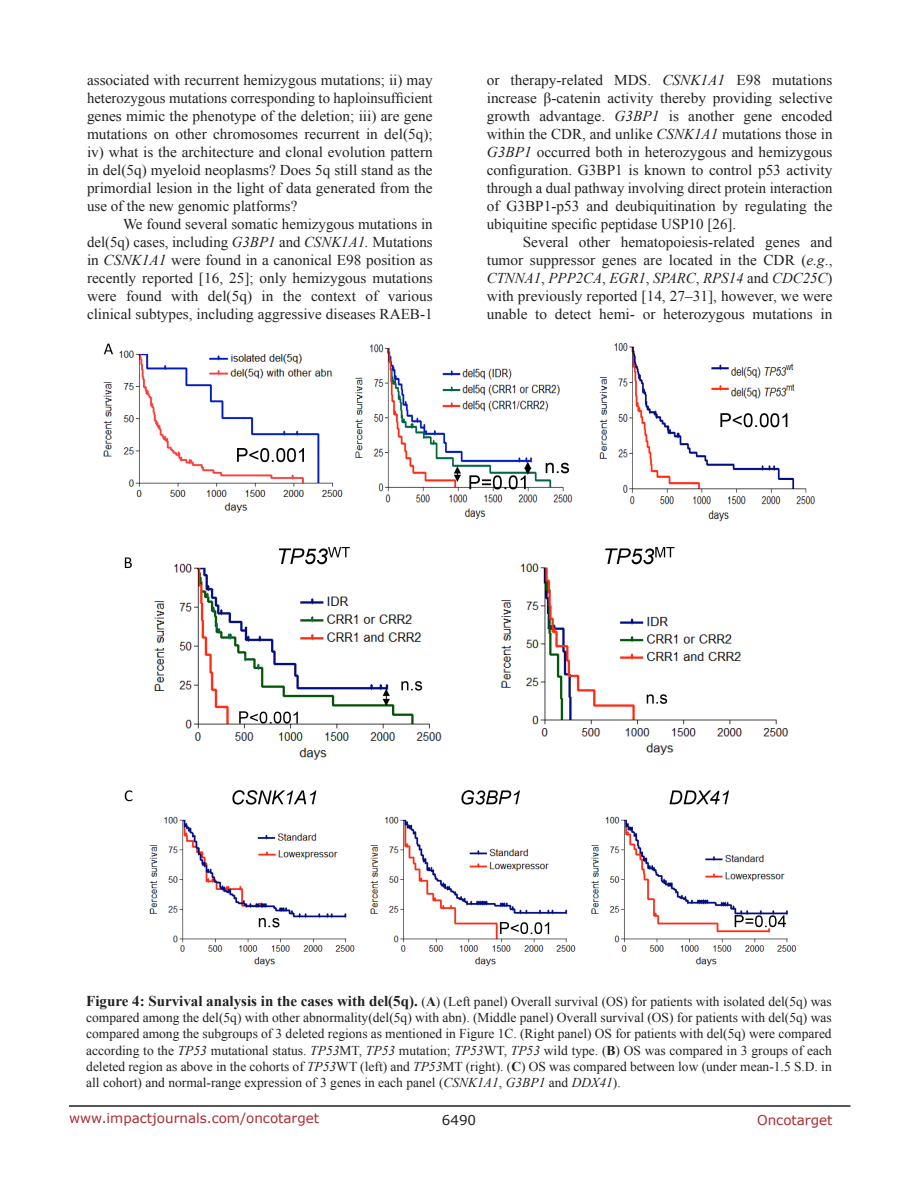
<style>
.page{position:relative;width:918px;height:1188px;background:#fff}
.page>*{position:absolute;margin:0;border:0;box-sizing:border-box;transform-origin:0 0}
.BodyText{font:15px/18px "Times New Roman";color:#231f20;text-align:justify}
.FigureText{font:13.5px/16.2px "Times New Roman";color:#231f20;text-align:justify}
.t1{font:13.5px "Verdana";color:#ac2b31}
.t2{font:13.5px "Verdana";color:#231f20}
.s1{font-style:italic}
.s2{font-weight:700;font-size:15px}
.s3{font-weight:700}
</style>
<div class="page">
<hr style="left:69px;top:1105px;width:781px;height:2px;background:#231f20">
<img style="left:103px;top:344px;width:712px;height:622px">
<p class="BodyText" style="left:87px;top:71px;width:347px">associated with recurrent hemizygous mutations; ii) may heterozygous mutations corresponding to haploinsufficient genes mimic the phenotype of the deletion; iii) are gene mutations on other chromosomes recurrent in del(5q); iv) what is the architecture and clonal evolution pattern in del(5q) myeloid neoplasms? Does 5q still stand as the primordial lesion in the light of data generated from the use of the new genomic platforms?</p>
<p class="BodyText" style="left:87px;top:215px;width:347px;text-indent:36px">We found several somatic hemizygous mutations in del(5q) cases, including <span class="s1">G3BP1</span> and <span class="s1">CSNK1A1.</span> Mutations in <span class="s1">CSNK1A1</span> were found in a canonical E98 position as recently reported [16, 25]; only hemizygous mutations were found with del(5q) in the context of various clinical subtypes, including aggressive diseases RAEB-1</p>
<p class="BodyText" style="left:487px;top:71px;width:347px">or therapy-related MDS. <span class="s1">CSNK1A1</span> E98 mutations increase β-catenin activity thereby providing selective growth advantage. <span class="s1">G3BP1</span> is another gene encoded within the CDR, and unlike <span class="s1">CSNK1A1</span> mutations those in <span class="s1">G3BP1</span> occurred both in heterozygous and hemizygous configuration. G3BP1 is known to control p53 activity through a dual pathway involving direct protein interaction of G3BP1-p53 and deubiquitination by regulating the ubiquitine specific peptidase USP10 [26].</p>
<p class="BodyText" style="left:487px;top:233px;width:347px;text-indent:36px">Several other hematopoiesis-related genes and tumor suppressor genes are located in the CDR (<span class="s1">e.g</span>., <span class="s1">CTNNA1</span>, <span class="s1">PPP2CA</span>, <span class="s1">EGR1</span>, <span class="s1">SPARC</span>, <span class="s1">RPS14</span> and <span class="s1">CDC25C</span>) with previously reported [14, 27–31], however, we were unable to detect hemi- or heterozygous mutations in</p>
<p class="FigureText" style="left:86px;top:993px;width:747px"><span class="s2">Figure 4: Survival analysis in the cases with del(5q).</span> (<span class="s3">A</span>) (Left panel) Overall survival (OS) for patients with isolated del(5q) was compared among the del(5q) with other abnormality(del(5q) with abn). (Middle panel) Overall survival (OS) for patients with del(5q) was compared among the subgroups of 3 deleted regions as mentioned in Figure 1C. (Right panel) OS for patients with del(5q) were compared according to the <span class="s1">TP53</span> mutational status. <span class="s1">TP53</span>MT, <span class="s1">TP53</span> mutation; <span class="s1">TP53</span>WT, <span class="s1">TP53</span> wild type. (<span class="s3">B</span>) OS was compared in 3 groups of each deleted region as above in the cohorts of <span class="s1">TP53</span>WT (left) and <span class="s1">TP53</span>MT (right). (<span class="s3">C</span>) OS was compared between low (under mean-1.5 S.D. in all cohort) and normal-range expression of 3 genes in each panel (<span class="s1">CSNK1A1</span>, <span class="s1">G3BP1</span> and <span class="s1">DDX41</span>).</p>
<p class="t1" style="left:69px;top:1109px;width:252px">www.impactjournals.com/oncotarget</p>
<p class="t2" style="left:442px;top:1111px;width:36px">6490</p>
<p class="t1" style="left:757px;top:1111px;width:77px">Oncotarget</p>
</div>
